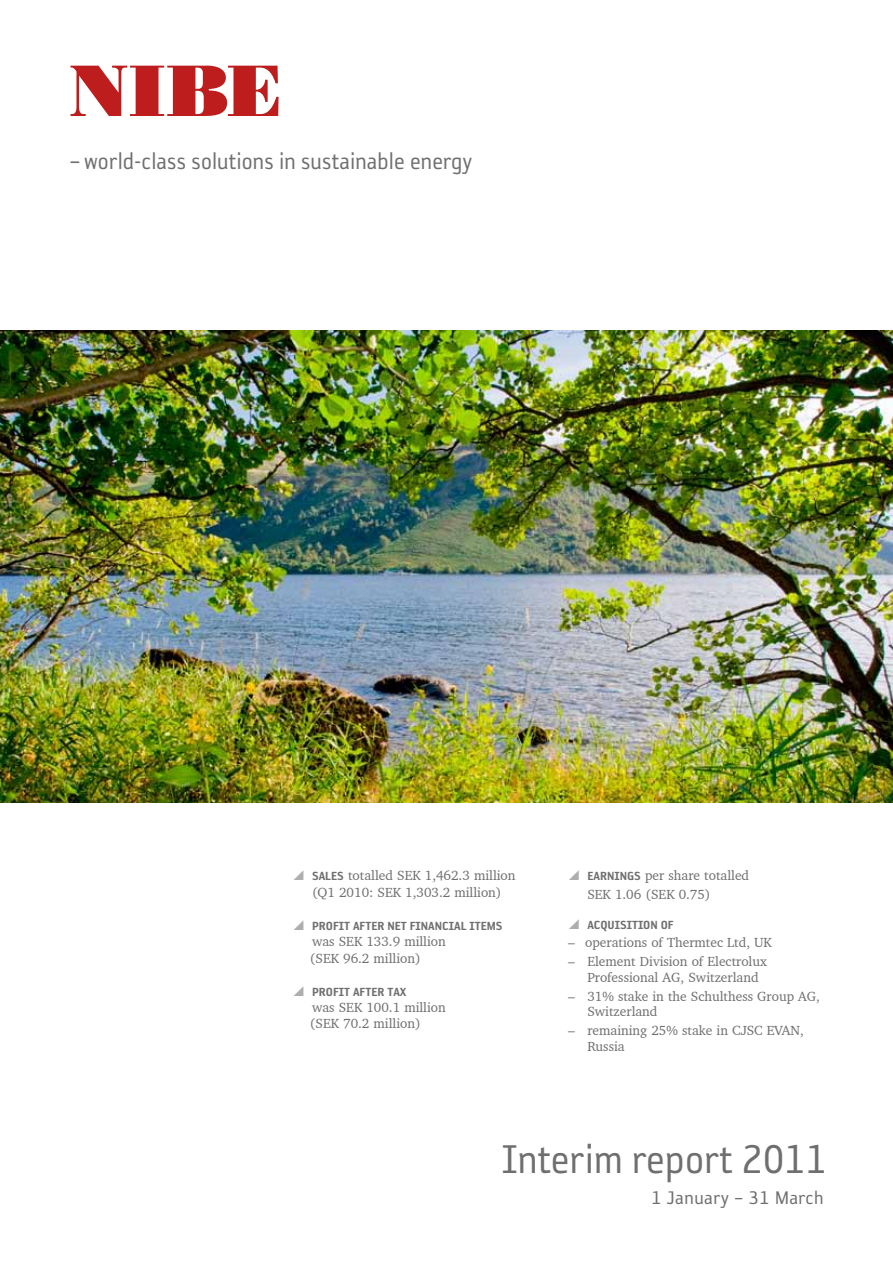
<style>
.page{position:relative;width:893px;height:1263px;background:#fff}
.page>*{position:absolute;margin:0;border:0;box-sizing:border-box;transform-origin:0 0}
.t1{font:46.2px "Reykjavik One OT A Gauge";letter-spacing:.005em;color:#706f6f;scale:.95 1}
.t2{font:26.4px "Reykjavik One OT A Gauge";letter-spacing:.005em;color:#706f6f;scale:.95 1}
.t3{font:21px "Reykjavik One OT A Gauge";letter-spacing:.02em;color:#706f6f}
.t4{font:13.5px/16.5px "Charter BT Pro";color:#706f6f}
.t5{font:13.5px "Reykjavik One OT C Gauge";color:#706f6f}
.s1{font-family:"Reykjavik One OT C Gauge"}
</style>
<div class="page">
<svg style="left:71px;top:66px;width:208px;height:50px"></svg>
<img style="left:0;top:331px;width:893px;height:472px">
<h2 class="t2" style="left:69px;top:148px;width:425px">– world-class solutions in sustainable energy</h2>
<p class="t4" style="left:312px;top:867px;width:205px"><span class="s1">SALES</span> totalled SEK 1,462.3 million (Q1 2010: SEK 1,303.2 million)</p>
<p class="t5" style="left:312px;top:919px;width:192px">PROFIT AFTER NET FINANCIAL ITEMS</p>
<p class="t4" style="left:310px;top:933px;width:137px">was SEK 133.9 million (SEK 96.2 million)</p>
<p class="t5" style="left:312px;top:985px;width:96px">PROFIT AFTER TAX</p>
<p class="t4" style="left:310px;top:999px;width:137px">was SEK 100.1 million (SEK 70.2 million)</p>
<p class="t4" style="left:587px;top:866px;width:163px;line-height:18.8px"><span class="s1">EARNINGS</span> per share totalled<br>SEK 1.06 (SEK 0.75)</p>
<p class="t5" style="left:587px;top:917px;width:88px">ACQUISITION OF</p>
<p class="t4" style="left:568px;top:934px;width:205px">– operations of Thermtec Ltd, UK</p>
<p class="t4" style="left:587px;top:954px;width:181px;line-height:15.8px;text-indent:-19px">– Element Division of Electrolux<br>Professional AG, Switzerland</p>
<p class="t4" style="left:587px;top:988px;width:234px;line-height:15.8px;text-indent:-19px">– 31% stake in the Schulthess Group AG,<br>Switzerland</p>
<p class="t4" style="left:587px;top:1022px;width:218px;line-height:15.8px;text-indent:-19px">– remaining 25% stake in CJSC EVAN,<br>Russia</p>
<h1 class="t1" style="left:502px;top:1136px;width:344px">Interim report 2011</h1>
<h3 class="t3" style="left:651px;top:1187px;width:174px">1 January – 31 March</h3>
</div>
